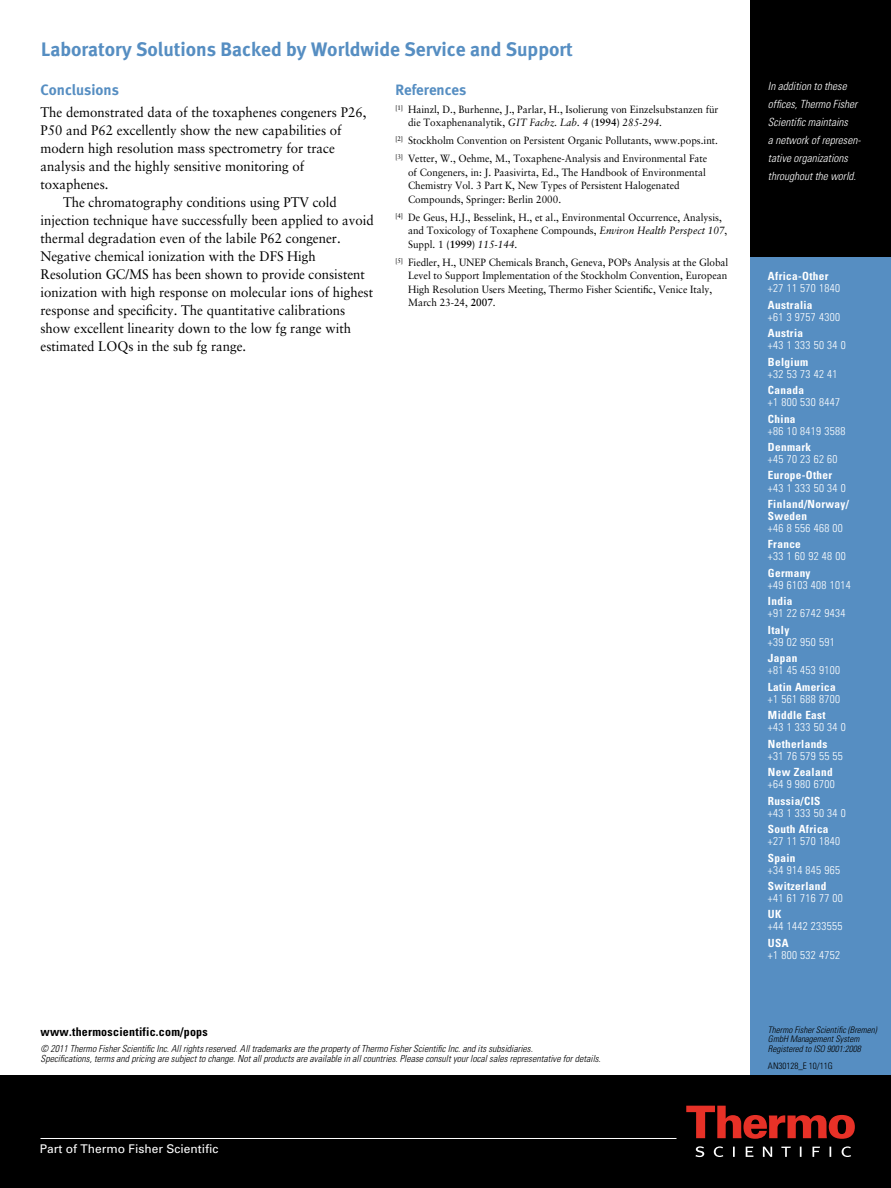
<style>
.page{position:relative;width:891px;height:1188px;background:#fff}
.page>*{position:absolute;margin:0;border:0;box-sizing:border-box;transform-origin:0 0}
.t1{font:19.5px "Meta Bold LF";color:#568ec2}
.t2{font:15px "Meta Bold LF";color:#568ec2}
.t3{font:13.8px "Sabon";color:#000;scale:.95 1}
.t4{font:700 condensed 12px "Univers";letter-spacing:.02em;color:#000}
.t5{font:12px "Univers";color:#fff}
.t6{font:300 condensed 11.25px "Univers";letter-spacing:.03em;color:#fff}
.t7{font:700 condensed 11.25px/12px "Univers";letter-spacing:.03em;color:#fff}
.t8{font:italic 300 condensed 11.25px/18px "Univers";color:#fff}
.t9{font:10.5px/13.5px "Sabon";color:#000;scale:.95 1}
.t10{font:italic 300 condensed 9.75px/10.1px "Univers";color:#000}
.t11{font:italic 300 condensed 9px/9.8px "Univers";color:#000}
.t12{font:300 condensed 9px "Univers";color:#000}
.s1{font-style:italic}
.s2{font-weight:700}
</style>
<div class="page">
<div style="left:750px;top:256px;width:141px;height:932px;background:#568ec2"></div>
<div style="left:0;top:1076px;width:891px;height:112px;background:#000"></div>
<svg style="left:686px;top:1106px;width:169px;height:33px"></svg>
<svg style="left:695px;top:1146px;width:156px;height:11px"></svg>
<hr style="left:40px;top:1138px;width:637px;height:1px;background:#fff">
<div style="left:750px;top:0;width:141px;height:256px;background:#000"></div>
<h1 class="t1" style="left:41px;top:37px;width:533px">Laboratory Solutions Backed by Worldwide Service and Support</h1>
<h2 class="t2" style="left:40px;top:80px;width:80px">Conclusions</h2>
<h3 class="t3" style="left:40px;top:104px;width:345px">The demonstrated data of the toxaphenes congeners P26,</h3>
<h3 class="t3" style="left:40px;top:122px;width:318px">P50 and P62 excellently show the new capabilities of</h3>
<h3 class="t3" style="left:40px;top:140px;width:311px">modern high resolution mass spectrometry for trace</h3>
<h3 class="t3" style="left:40px;top:158px;width:279px">analysis and the highly sensitive monitoring of</h3>
<h3 class="t3" style="left:40px;top:176px;width:73px">toxaphenes.</h3>
<h3 class="t3" style="left:63px;top:194px;width:290px">The chromatography conditions using PTV cold</h3>
<h3 class="t3" style="left:40px;top:212px;width:352px">injection technique have successfully been applied to avoid</h3>
<h3 class="t3" style="left:40px;top:230px;width:318px">thermal degradation even of the labile P62 congener.</h3>
<h3 class="t3" style="left:40px;top:248px;width:291px">Negative chemical ionization with the DFS High</h3>
<h3 class="t3" style="left:40px;top:266px;width:343px">Resolution GC/MS has been shown to provide consistent</h3>
<h3 class="t3" style="left:40px;top:284px;width:352px">ionization with high response on molecular ions of highest</h3>
<h3 class="t3" style="left:40px;top:302px;width:322px">response and specificity. The quantitative calibrations</h3>
<h3 class="t3" style="left:40px;top:320px;width:328px">show excellent linearity down to the low fg range with</h3>
<h3 class="t3" style="left:40px;top:338px;width:218px">estimated LOQs in the sub fg range.</h3>
<h2 class="t2" style="left:395px;top:80px;width:73px">References</h2>
<p class="t9" style="left:408px;top:102px;width:328px;text-indent:-13px"><sup>[1]</sup> Hainzl, D., Burhenne, J., Parlar, H., Isolierung von Einzelsubstanzen für die Toxaphenanalytik, <span class="s1">GIT Fachz. Lab. 4</span> <span class="s2">(1994)</span> <span class="s1">285-294</span>.</p>
<p class="t9" style="left:395px;top:131px;width:341px;line-height:18px"><sup>[2]</sup> Stockholm Convention on Persistent Organic Pollutants, www.pops.int. <sup>[3]</sup> Vetter, W., Oehme, M., Toxaphene-Analysis and Environmental Fate</p>
<p class="t9" style="left:408px;top:165px;width:315px">of Congeners, in: J. Paasivirta, Ed., The Handbook of Environmental<br>Chemistry Vol. 3 Part K, New Types of Persistent Halogenated<br>Compounds, Springer: Berlin 2000.</p>
<p class="t9" style="left:408px;top:210px;width:338px;text-indent:-13px"><sup>[4]</sup> De Geus, H.J., Besselink, H., et al., Environmental Occurrence, Analysis, and Toxicology of Toxaphene Compounds, <span class="s1">Environ Health Perspect 107</span>,<br>Suppl. 1 <span class="s2">(1999)</span> <span class="s1">115-144</span>.</p>
<p class="t9" style="left:408px;top:255px;width:339px;text-indent:-13px"><sup>[5]</sup> Fiedler, H., UNEP Chemicals Branch, Geneva, POPs Analysis at the Global Level to Support Implementation of the Stockholm Convention, European High Resolution Users Meeting, Thermo Fisher Scientific, Venice Italy, March 23-24, <span class="s2">2007</span>.</p>
<p class="t4" style="left:40px;top:1024px;width:169px">www.thermoscientific.com/pops</p>
<p class="t10" style="left:40px;top:1043px;width:562px">© 2011 Thermo Fisher Scientific Inc. All rights reserved. All trademarks are the property of Thermo Fisher Scientific Inc. and its subsidiaries.<br>Specifications, terms and pricing are subject to change. Not all products are available in all countries. Please consult your local sales representative for details.</p>
<p class="t5" style="left:40px;top:1142px;width:180px">Part of Thermo Fisher Scientific</p>
<p class="t8" style="left:768px;top:77px;width:94px">In addition to these offices, Thermo Fisher<br>Scientific maintains<br>a network of represen&shy;tative organizations throughout the world.</p>
<p class="t7" style="left:768px;top:270px;width:62px">Africa-Other</p>
<p class="t6" style="left:768px;top:282px;width:74px">+27 11 570 1840</p>
<p class="t7" style="left:768px;top:299px;width:46px">Australia</p>
<p class="t6" style="left:768px;top:310px;width:74px">+61 3 9757 4300</p>
<p class="t7" style="left:768px;top:327px;width:37px">Austria</p>
<p class="t6" style="left:768px;top:338px;width:79px">+43 1 333 50 34 0</p>
<p class="t7" style="left:768px;top:355px;width:42px">Belgium</p>
<p class="t6" style="left:768px;top:367px;width:71px">+32 53 73 42 41</p>
<p class="t7" style="left:768px;top:384px;width:38px">Canada</p>
<p class="t6" style="left:768px;top:395px;width:74px">+1 800 530 8447</p>
<p class="t7" style="left:768px;top:412px;width:29px">China</p>
<p class="t6" style="left:768px;top:424px;width:79px">+86 10 8419 3588</p>
<p class="t7" style="left:768px;top:441px;width:45px">Denmark</p>
<p class="t6" style="left:768px;top:452px;width:71px">+45 70 23 62 60</p>
<p class="t7" style="left:768px;top:469px;width:66px">Europe-Other</p>
<p class="t6" style="left:768px;top:481px;width:79px">+43 1 333 50 34 0</p>
<p class="t7" style="left:768px;top:498px;width:82px">Finland/Norway/<br>Sweden</p>
<p class="t6" style="left:768px;top:521px;width:76px">+46 8 556 468 00</p>
<p class="t7" style="left:768px;top:538px;width:34px">France</p>
<p class="t6" style="left:768px;top:550px;width:79px">+33 1 60 92 48 00</p>
<p class="t7" style="left:768px;top:567px;width:44px">Germany</p>
<p class="t6" style="left:768px;top:578px;width:84px">+49 6103 408 1014</p>
<p class="t7" style="left:768px;top:595px;width:26px">India</p>
<p class="t6" style="left:768px;top:607px;width:79px">+91 22 6742 9434</p>
<p class="t7" style="left:768px;top:624px;width:23px">Italy</p>
<p class="t6" style="left:768px;top:635px;width:68px">+39 02 950 591</p>
<p class="t7" style="left:768px;top:652px;width:31px">Japan</p>
<p class="t6" style="left:768px;top:664px;width:74px">+81 45 453 9100</p>
<p class="t7" style="left:768px;top:681px;width:69px">Latin America</p>
<p class="t6" style="left:768px;top:692px;width:74px">+1 561 688 8700</p>
<p class="t7" style="left:768px;top:709px;width:59px">Middle East</p>
<p class="t6" style="left:768px;top:721px;width:79px">+43 1 333 50 34 0</p>
<p class="t7" style="left:768px;top:738px;width:61px">Netherlands</p>
<p class="t6" style="left:768px;top:749px;width:76px">+31 76 579 55 55</p>
<p class="t7" style="left:768px;top:766px;width:66px">New Zealand</p>
<p class="t6" style="left:768px;top:777px;width:68px">+64 9 980 6700</p>
<p class="t7" style="left:768px;top:794px;width:54px">Russia/CIS</p>
<p class="t6" style="left:768px;top:806px;width:79px">+43 1 333 50 34 0</p>
<p class="t7" style="left:768px;top:823px;width:62px">South Africa</p>
<p class="t6" style="left:768px;top:834px;width:74px">+27 11 570 1840</p>
<p class="t7" style="left:768px;top:851px;width:29px">Spain</p>
<p class="t6" style="left:768px;top:863px;width:74px">+34 914 845 965</p>
<p class="t7" style="left:768px;top:880px;width:60px">Switzerland</p>
<p class="t6" style="left:768px;top:891px;width:76px">+41 61 716 77 00</p>
<p class="t7" style="left:768px;top:908px;width:15px">UK</p>
<p class="t6" style="left:768px;top:920px;width:76px">+44 1442 233555</p>
<p class="t7" style="left:768px;top:937px;width:22px">USA</p>
<p class="t6" style="left:768px;top:948px;width:74px">+1 800 532 4752</p>
<p class="t11" style="left:768px;top:1025px;width:110px">Thermo Fisher Scientific (Bremen)<br>GmbH Management System<br>Registered to ISO 9001:2008</p>
<p class="t12" style="left:768px;top:1060px;width:66px">AN30128_E 10/11G</p>
</div>
